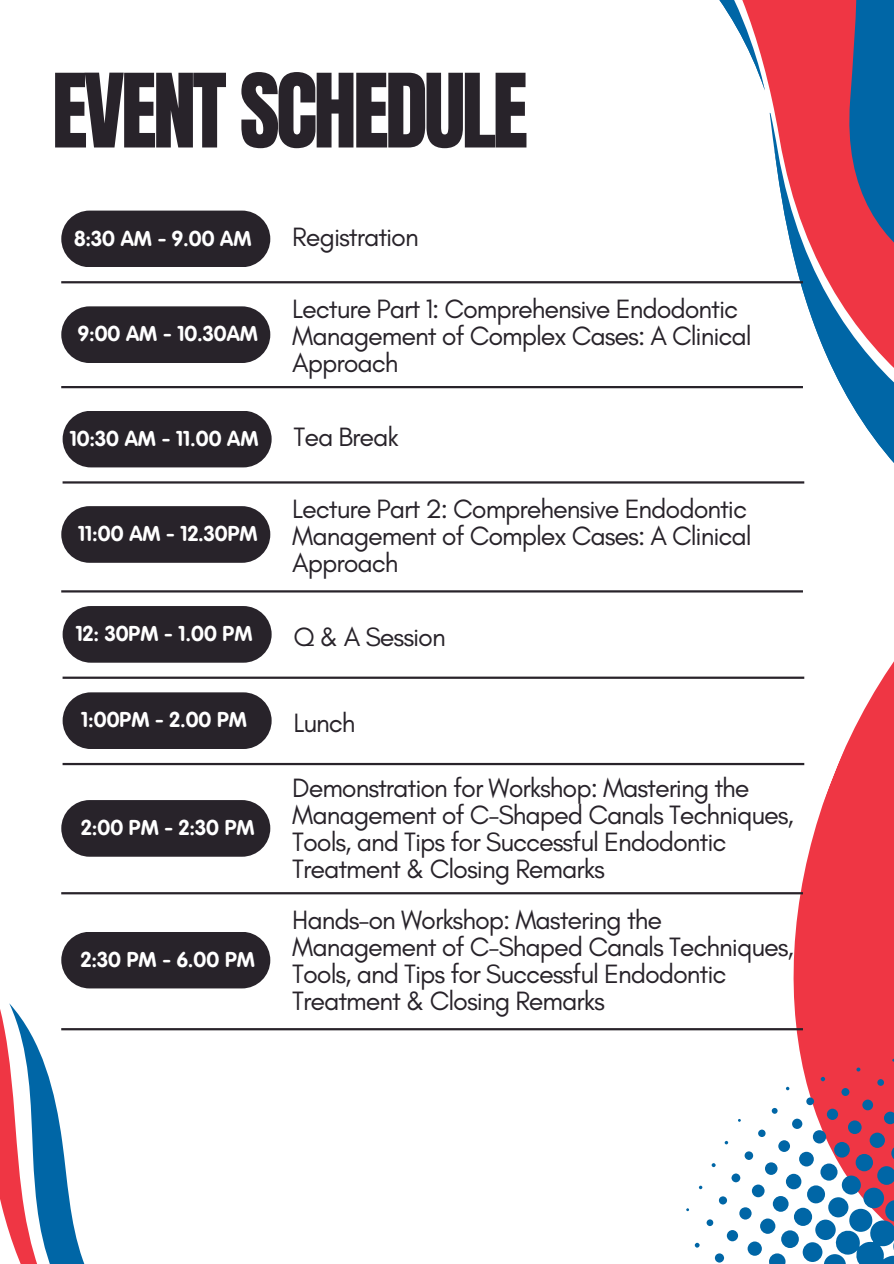
<style>
.page{position:relative;width:894px;height:1264px;background:#fff}
.page>*{position:absolute;margin:0;border:0;box-sizing:border-box;transform-origin:0 0}
.t1{font:87px "Anton";letter-spacing:-.045em;color:#28232a}
.t2{font:27px/27px "Glacial Indifference";letter-spacing:-.04em;color:#28232a}
.t3{font:700 21px "VAG Rounded Next";color:#fff}
</style>
<div class="page">
<svg style="left:750px;top:590px;width:143px;height:673px"></svg>
<svg style="left:724px;top:328px;width:169px;height:156px"></svg>
<svg style="left:571px;top:0;width:322px;height:328px"></svg>
<svg style="left:823px;top:1199px;width:71px;height:64px"></svg>
<div style="left:863px;top:1187px;width:20px;height:21px;background:#0066a6;border-radius:50%"></div>
<div style="left:815px;top:1219px;width:20px;height:20px;background:#0066a6;border-radius:50%"></div>
<div style="left:828px;top:1197px;width:20px;height:20px;background:#0066a6;border-radius:50%"></div>
<div style="left:802px;top:1242px;width:20px;height:19px;background:#0066a6;border-radius:50%"></div>
<div style="left:841px;top:1175px;width:19px;height:19px;background:#0066a6;border-radius:50%"></div>
<div style="left:793px;top:1207px;width:18px;height:18px;background:#0066a6;border-radius:50%"></div>
<div style="left:806px;top:1185px;width:19px;height:18px;background:#0066a6;border-radius:50%"></div>
<div style="left:781px;top:1230px;width:17px;height:17px;background:#0066a6;border-radius:50%"></div>
<div style="left:855px;top:1153px;width:17px;height:18px;background:#0066a6;border-radius:50%"></div>
<div style="left:820px;top:1163px;width:17px;height:17px;background:#0066a6;border-radius:50%"></div>
<svg style="left:768px;top:1253px;width:17px;height:10px"></svg>
<svg style="left:877px;top:1144px;width:16px;height:40px"></svg>
<div style="left:772px;top:1195px;width:16px;height:16px;background:#0066a6;border-radius:50%"></div>
<svg style="left:833px;top:1141px;width:16px;height:16px"></svg>
<div style="left:785px;top:1173px;width:16px;height:16px;background:#0066a6;border-radius:50%"></div>
<div style="left:759px;top:1218px;width:16px;height:15px;background:#0066a6;border-radius:50%"></div>
<div style="left:869px;top:1132px;width:15px;height:15px;background:#0066a6;border-radius:50%"></div>
<svg style="left:798px;top:1151px;width:15px;height:15px"></svg>
<div style="left:747px;top:1241px;width:14px;height:14px;background:#0066a6;border-radius:50%"></div>
<div style="left:847px;top:1120px;width:14px;height:14px;background:#0066a6;border-radius:50%"></div>
<div style="left:812px;top:1130px;width:14px;height:13px;background:#0066a6;border-radius:50%"></div>
<div style="left:751px;top:1184px;width:13px;height:13px;background:#0066a6;border-radius:50%"></div>
<div style="left:764px;top:1162px;width:13px;height:12px;background:#0066a6;border-radius:50%"></div>
<svg style="left:883px;top:1111px;width:10px;height:13px"></svg>
<div style="left:739px;top:1207px;width:12px;height:12px;background:#0066a6;border-radius:50%"></div>
<div style="left:778px;top:1140px;width:11px;height:11px;background:#0066a6;border-radius:50%"></div>
<svg style="left:726px;top:1229px;width:12px;height:12px"></svg>
<div style="left:826px;top:1108px;width:11px;height:11px;background:#0066a6;border-radius:50%"></div>
<div style="left:862px;top:1099px;width:10px;height:11px;background:#0066a6;border-radius:50%"></div>
<svg style="left:791px;top:1118px;width:11px;height:10px"></svg>
<div style="left:714px;top:1253px;width:10px;height:9px;background:#0066a6;border-radius:50%"></div>
<div style="left:731px;top:1173px;width:9px;height:9px;background:#0066a6;border-radius:50%"></div>
<div style="left:744px;top:1151px;width:9px;height:8px;background:#0066a6;border-radius:50%"></div>
<div style="left:718px;top:1196px;width:9px;height:8px;background:#0066a6;border-radius:50%"></div>
<svg style="left:841px;top:1087px;width:8px;height:8px"></svg>
<div style="left:806px;top:1097px;width:7px;height:8px;background:#0066a6;border-radius:50%"></div>
<svg style="left:757px;top:1129px;width:8px;height:7px"></svg>
<div style="left:706px;top:1219px;width:7px;height:7px;background:#0066a6;border-radius:50%"></div>
<svg style="left:877px;top:1079px;width:6px;height:6px"></svg>
<svg style="left:771px;top:1107px;width:6px;height:6px"></svg>
<svg style="left:694px;top:1242px;width:5px;height:5px"></svg>
<svg style="left:820px;top:1076px;width:4px;height:5px"></svg>
<svg style="left:711px;top:1163px;width:4px;height:4px"></svg>
<svg style="left:856px;top:1067px;width:4px;height:4px"></svg>
<svg style="left:785px;top:1086px;width:4px;height:4px"></svg>
<svg style="left:724px;top:1140px;width:4px;height:4px"></svg>
<svg style="left:698px;top:1185px;width:4px;height:4px"></svg>
<svg style="left:61px;top:833px;width:111px;height:156px"></svg>
<svg style="left:0;top:1003px;width:203px;height:260px"></svg>
<div style="left:61px;top:210px;width:209px;height:57px;background:#28232a;border-radius:28px"></div>
<div style="left:61px;top:306px;width:209px;height:57px;background:#28232a;border-radius:28px"></div>
<hr style="left:61px;top:281px;width:741px;height:2px;background:#28232a">
<hr style="left:61px;top:386px;width:741px;height:2px;background:#28232a">
<div style="left:63px;top:411px;width:208px;height:56px;background:#28232a;border-radius:28px"></div>
<hr style="left:63px;top:481px;width:741px;height:2px;background:#28232a">
<div style="left:61px;top:506px;width:209px;height:57px;background:#28232a;border-radius:28px"></div>
<hr style="left:61px;top:590px;width:741px;height:2px;background:#28232a">
<div style="left:63px;top:606px;width:208px;height:56px;background:#28232a;border-radius:28px"></div>
<hr style="left:63px;top:676px;width:741px;height:3px;background:#28232a">
<div style="left:63px;top:692px;width:208px;height:57px;background:#28232a;border-radius:28px"></div>
<hr style="left:63px;top:763px;width:741px;height:2px;background:#28232a">
<div style="left:61px;top:800px;width:209px;height:56px;background:#28232a;border-radius:28px"></div>
<hr style="left:61px;top:892px;width:741px;height:2px;background:#28232a">
<div style="left:61px;top:931px;width:209px;height:57px;background:#28232a;border-radius:28px"></div>
<hr style="left:61px;top:1028px;width:741px;height:2px;background:#28232a">
<p class="t1" style="left:52px;top:48px;width:477px">EVENT SCHEDULE</p>
<h1 class="t3" style="left:74px;top:223px;width:179px">8:30 AM - 9.00 AM</h1>
<p class="t2" style="left:292px;top:223px;width:128px">Registration</p>
<h2 class="t3" style="left:78px;top:319px;width:182px">9:00 AM - 10.30AM</h2>
<h2 class="t2" style="left:292px;top:295px;width:461px">Lecture Part 1: Comprehensive Endodontic<br>Management of Complex Cases: A Clinical<br>Approach</h2>
<p class="t3" style="left:70px;top:423px;width:190px">10:30 AM - 11.00 AM</p>
<p class="t2" style="left:293px;top:423px;width:107px">Tea Break</p>
<p class="t3" style="left:78px;top:519px;width:181px">11:00 AM - 12.30PM</p>
<h2 class="t2" style="left:292px;top:495px;width:461px">Lecture Part 2: Comprehensive Endodontic<br>Management of Complex Cases: A Clinical<br>Approach</h2>
<h2 class="t3" style="left:76px;top:619px;width:178px">12: 30PM - 1.00 PM</h2>
<p class="t2" style="left:293px;top:623px;width:154px">Q &amp; A Session</p>
<p class="t3" style="left:81px;top:705px;width:167px">1:00PM - 2.00 PM</p>
<h2 class="t2" style="left:293px;top:709px;width:63px">Lunch</h2>
<p class="t3" style="left:81px;top:813px;width:175px">2:00 PM - 2:30 PM</p>
<h2 class="t3" style="left:81px;top:944px;width:175px">2:30 PM - 6.00 PM</h2>
<h2 class="t2" style="left:292px;top:774px;width:503px">Demonstration for Workshop: Mastering the Management of C-Shaped Canals Techniques, Tools, and Tips for Successful Endodontic Treatment &amp; Closing Remarks</h2>
<p class="t2" style="left:292px;top:905px;width:503px">Hands-on Workshop: Mastering the Management of C-Shaped Canals Techniques, Tools, and Tips for Successful Endodontic Treatment &amp; Closing Remarks</p>
</div>
